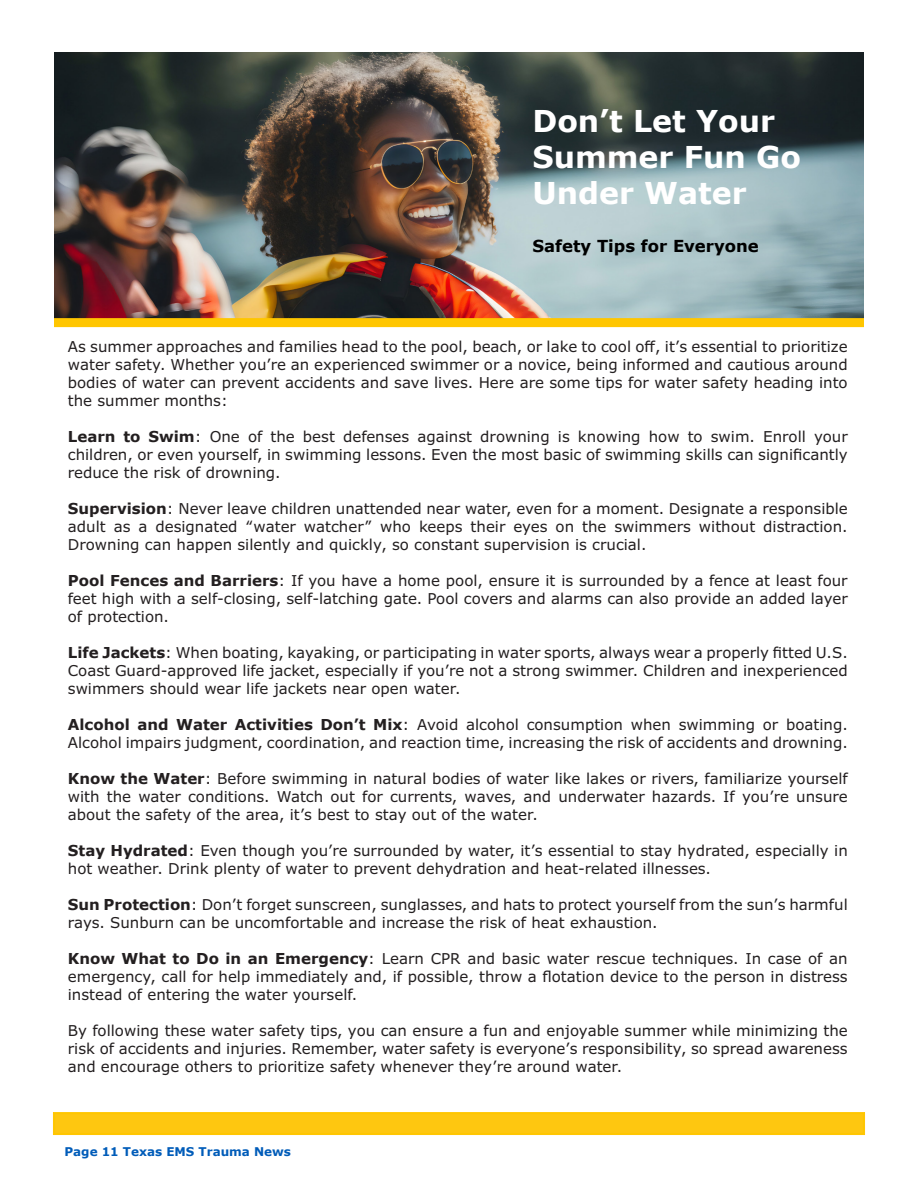
<style>
.page{position:relative;width:918px;height:1188px;background:#fff}
.page>*{position:absolute;margin:0;border:0;box-sizing:border-box;transform-origin:0 0}
.t1{font:700 30px/36px "Verdana";color:#fff}
.t2{font:700 16.5px "Verdana";color:#000}
.t3{font:15px/18px "Verdana Pro";color:#231f20;text-align:justify}
.t4{font:700 12px "Verdana";color:#005cb9}
.s1{font-family:"Verdana";font-weight:700}
</style>
<div class="page">
<img style="left:54px;top:53px;width:809px;height:265px">
<div style="left:54px;top:318px;width:810px;height:9px;background:#ffc600"></div>
<div style="left:53px;top:1112px;width:812px;height:23px;background:#fec710"></div>
<div style="left:54px;top:1113px;width:810px;height:21px;border:1px solid #ffc600"></div>
<p class="t1" style="left:532px;top:103px;width:270px">Don’t Let Your<br>Summer Fun Go<br>Under Water</p>
<p class="t2" style="left:532px;top:235px;width:228px">Safety Tips for Everyone</p>
<p class="t3" style="left:68px;top:338px;width:781px">As summer approaches and families head to the pool, beach, or lake to cool off, it’s essential to prioritize water safety. Whether you’re an experienced swimmer or a novice, being informed and cautious around bodies of water can prevent accidents and save lives. Here are some tips for water safety heading into the summer months:</p>
<p class="t3" style="left:68px;top:428px;width:781px"><span class="s1">Learn to Swim</span>: One of the best defenses against drowning is knowing how to swim. Enroll your children, or even yourself, in swimming lessons. Even the most basic of swimming skills can significantly reduce the risk of drowning.</p>
<p class="t3" style="left:68px;top:500px;width:781px"><span class="s1">Supervision</span>: Never leave children unattended near water, even for a moment. Designate a responsible adult as a designated “water watcher” who keeps their eyes on the swimmers without distraction.<br>Drowning can happen silently and quickly, so constant supervision is crucial.</p>
<p class="t3" style="left:68px;top:572px;width:781px"><span class="s1">Pool Fences and Barriers</span>: If you have a home pool, ensure it is surrounded by a fence at least four feet high with a self-closing, self-latching gate. Pool covers and alarms can also provide an added layer of protection.</p>
<p class="t3" style="left:68px;top:644px;width:781px"><span class="s1">Life Jackets</span>: When boating, kayaking, or participating in water sports, always wear a properly fitted U.S.<br>Coast Guard-approved life jacket, especially if you’re not a strong swimmer. Children and inexperienced swimmers should wear life jackets near open water.</p>
<p class="t3" style="left:68px;top:716px;width:781px"><span class="s1">Alcohol and Water Activities Don’t Mix</span>: Avoid alcohol consumption when swimming or boating.<br>Alcohol impairs judgment, coordination, and reaction time, increasing the risk of accidents and drowning.</p>
<p class="t3" style="left:68px;top:770px;width:781px"><span class="s1">Know the Water</span>: Before swimming in natural bodies of water like lakes or rivers, familiarize yourself with the water conditions. Watch out for currents, waves, and underwater hazards. If you’re unsure about the safety of the area, it’s best to stay out of the water.</p>
<p class="t3" style="left:68px;top:842px;width:781px"><span class="s1">Stay Hydrated</span>: Even though you’re surrounded by water, it’s essential to stay hydrated, especially in hot weather. Drink plenty of water to prevent dehydration and heat-related illnesses.</p>
<p class="t3" style="left:68px;top:896px;width:781px"><span class="s1">Sun Protection</span>: Don’t forget sunscreen, sunglasses, and hats to protect yourself from the sun’s harmful rays. Sunburn can be uncomfortable and increase the risk of heat exhaustion.</p>
<p class="t3" style="left:68px;top:950px;width:781px"><span class="s1">Know What to Do in an Emergency</span>: Learn CPR and basic water rescue techniques. In case of an emergency, call for help immediately and, if possible, throw a flotation device to the person in distress instead of entering the water yourself.</p>
<p class="t3" style="left:68px;top:1022px;width:782px">By following these water safety tips, you can ensure a fun and enjoyable summer while minimizing the risk of accidents and injuries. Remember, water safety is everyone’s responsibility, so spread awareness and encourage others to prioritize safety whenever they’re around water.</p>
<p class="t4" style="left:64px;top:1143px;width:228px">Page 11 Texas EMS Trauma News</p>
</div>
